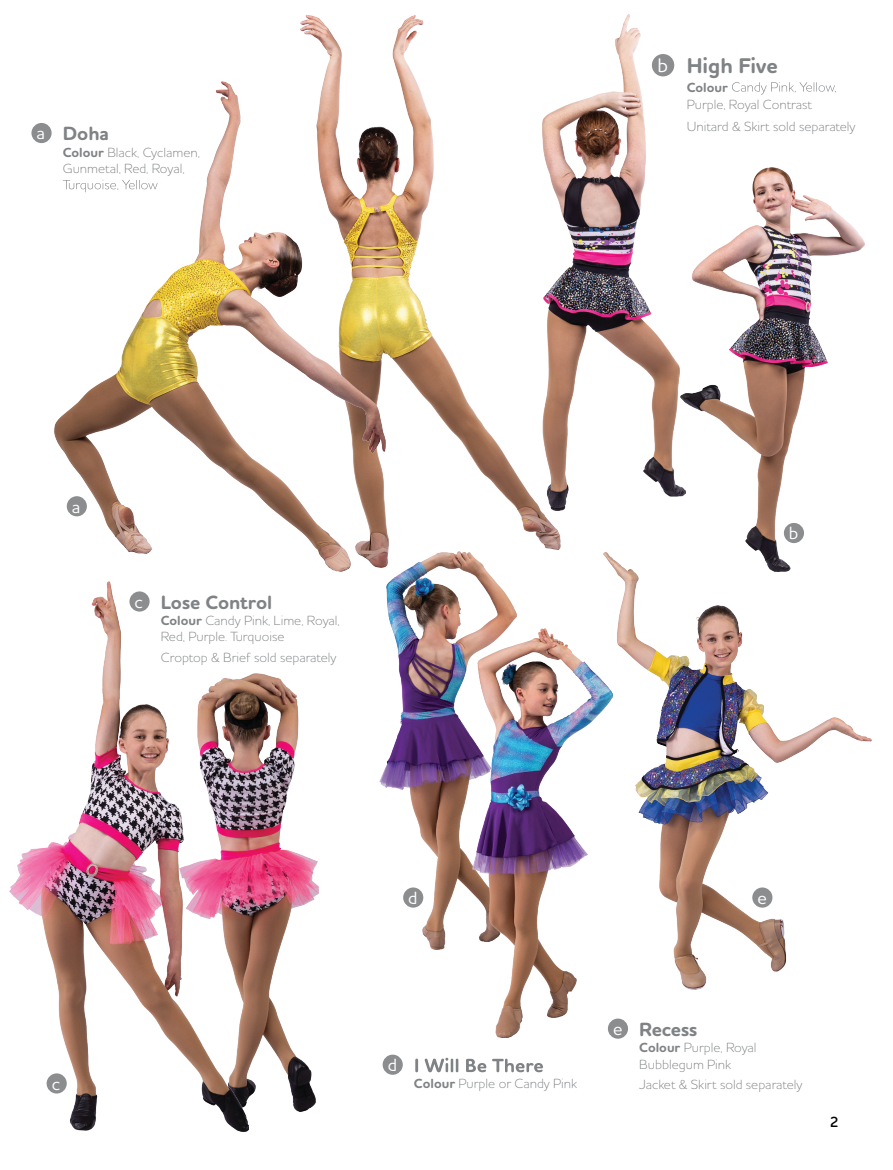
<style>
.page{position:relative;width:893px;height:1170px;background:#fff}
.page>*{position:absolute;margin:0;border:0;box-sizing:border-box;transform-origin:0 0}
.t1{font:700 21.75px "Houschka Rounded";color:#808385}
.t2{font:500 19.95px "Houschka Rounded";color:#fff}
.t3{font:700 19.5px "Houschka Rounded";color:#808385}
.t4{font:500 18px "Houschka Rounded";color:#fff}
.t5{font:600 15px "Houschka Rounded";color:#000}
.t6{font:300 13.5px/16.2px "Houschka Rounded";color:#808385}
.t7{font:700 13.5px "Houschka Rounded";color:#808385}
.s1{font-weight:700}
</style>
<div class="page">
<img style="left:562px;top:14px;width:118px;height:496px">
<img style="left:680px;top:168px;width:184px;height:384px">
<div style="left:784px;top:523px;width:20px;height:20px;background:#8b8d8f;border-radius:50%"></div>
<svg style="left:732px;top:82px;width:104px;height:13px"></svg>
<div style="left:652px;top:54px;width:22px;height:22px;background:#8b8d8f;border-radius:50%"></div>
<img style="left:249px;top:673px;width:69px;height:437px">
<img style="left:10px;top:581px;width:239px;height:550px">
<div style="left:129px;top:591px;width:21px;height:20px;background:#8b8d8f;border-radius:50%"></div>
<img style="left:379px;top:567px;width:137px;height:382px">
<img style="left:473px;top:628px;width:140px;height:409px">
<svg style="left:415px;top:1057px;width:128px;height:15px"></svg>
<div style="left:383px;top:1054px;width:20px;height:20px;background:#8b8d8f;border-radius:50%"></div>
<img style="left:603px;top:552px;width:268px;height:437px">
<div style="left:608px;top:1018px;width:20px;height:20px;background:#8b8d8f;border-radius:50%"></div>
<img style="left:300px;top:15px;width:262px;height:552px">
<img style="left:54px;top:81px;width:331px;height:490px">
<svg style="left:63px;top:180px;width:94px;height:12px"></svg>
<div style="left:31px;top:123px;width:21px;height:20px;background:#8b8d8f;border-radius:50%"></div>
<div style="left:67px;top:496px;width:20px;height:20px;background:#8b8d8f;border-radius:50%"></div>
<div style="left:47px;top:1073px;width:20px;height:20px;background:#8b8d8f;border-radius:50%"></div>
<div style="left:403px;top:887px;width:20px;height:20px;background:#8b8d8f;border-radius:50%"></div>
<div style="left:752px;top:887px;width:20px;height:20px;background:#8b8d8f;border-radius:50%"></div>
<h3 class="t4" style="left:37px;top:121px;width:10px">a</h3>
<h3 class="t3" style="left:63px;top:121px;width:48px">Doha</h3>
<p class="t6" style="left:63px;top:143px;width:139px"><span class="s1">Colour</span> Black, Cyclamen,<br>Gunmetal, Red, Royal,</p>
<h2 class="t2" style="left:658px;top:52px;width:12px">b</h2>
<h1 class="t1" style="left:687px;top:52px;width:93px">High Five</h1>
<p class="t7" style="left:687px;top:78px;width:43px">Colour</p>
<p class="t6" style="left:687px;top:93px;width:170px;line-height:21.9px">Purple, Royal Contrast<br>Unitard &amp; Skirt sold separately</p>
<h3 class="t4" style="left:72px;top:494px;width:10px">a</h3>
<h3 class="t4" style="left:135px;top:590px;width:10px">c</h3>
<h3 class="t3" style="left:161px;top:589px;width:113px">Lose Control</h3>
<p class="t6" style="left:161px;top:612px;width:180px"><span class="s1">Colour</span> Candy Pink, Lime, Royal,<br>Red, Purple. Turquoise</p>
<p class="t6" style="left:161px;top:648px;width:177px">Croptop &amp; Brief sold separately</p>
<h3 class="t4" style="left:789px;top:521px;width:11px">b</h3>
<h3 class="t4" style="left:52px;top:1071px;width:10px">c</h3>
<h3 class="t4" style="left:408px;top:885px;width:11px">d</h3>
<h3 class="t4" style="left:757px;top:885px;width:11px">e</h3>
<h3 class="t4" style="left:388px;top:1052px;width:11px">d</h3>
<p class="t6" style="left:414px;top:1075px;width:165px"><span class="s1">Colour</span> Purple or Candy Pink</p>
<h3 class="t4" style="left:613px;top:1016px;width:11px">e</h3>
<h3 class="t3" style="left:639px;top:1016px;width:59px">Recess</h3>
<p class="t6" style="left:639px;top:1038px;width:119px"><span class="s1">Colour</span> Purple, Royal<br>Bubblegum Pink</p>
<p class="t6" style="left:639px;top:1075px;width:165px">Jacket &amp; Skirt sold separately</p>
<p class="t5" style="left:830px;top:1112px;width:10px">2</p>
</div>
